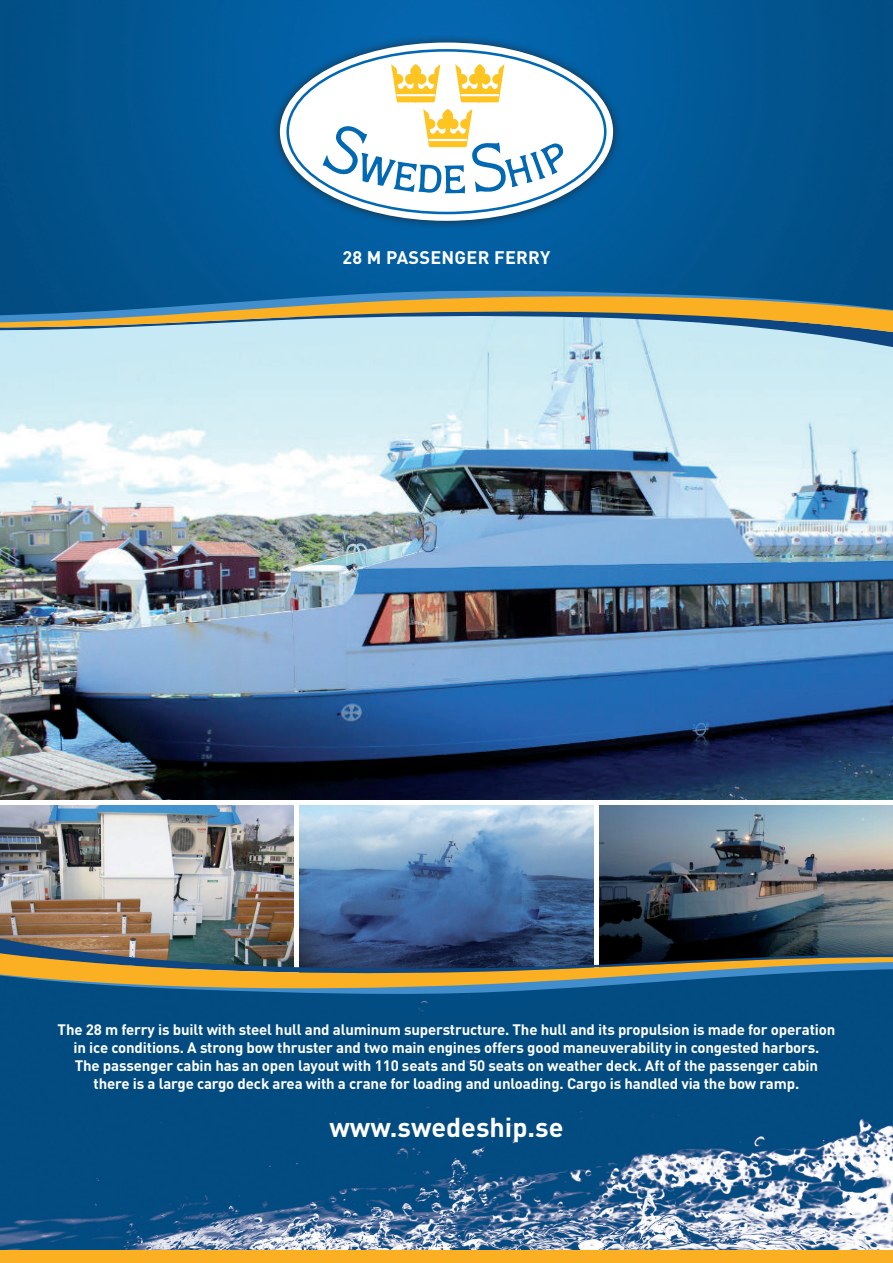
<style>
.page{position:relative;width:893px;height:1263px;background:#fff}
.page>*{position:absolute;margin:0;border:0;box-sizing:border-box;transform-origin:0 0}
.t1{font:700 27px "DIN";color:#fff}
.t2{font:700 18px "DIN";letter-spacing:.015em;color:#fff}
.t3{font:700 15px/18px "DIN";letter-spacing:-.01em;color:#fff;text-align:center}
</style>
<div class="page">
<img style="left:600px;top:806px;width:293px;height:127px">
<img style="left:0;top:806px;width:293px;height:127px">
<img style="left:299px;top:806px;width:295px;height:127px">
<img style="left:0;top:351px;width:893px;height:448px">
<img style="left:0;top:996px;width:893px;height:254px">
<div style="left:0;top:1250px;width:893px;height:13px;background:#fbaf22"></div>
<img style="left:0;top:0;width:893px;height:288px">
<svg style="left:0;top:288px;width:893px;height:63px;background:#92aba7"></svg>
<svg style="left:0;top:933px;width:893px;height:63px;background:#56625f"></svg>
<div style="left:271px;top:34px;width:351px;height:196px;background:#231f20;opacity:.75"></div>
<svg style="left:280px;top:43px;width:333px;height:178px"></svg>
<svg style="left:323px;top:61px;width:241px;height:133px"></svg>
<p class="t2" style="left:342px;top:245px;width:210px">28 M PASSENGER FERRY</p>
<p class="t3" style="left:58px;top:1020px;width:779px">The 28 m ferry is built with steel hull and aluminum superstructure. The hull and its propulsion is made for operation in ice conditions. A strong bow thruster and two main engines offers good maneuverability in congested harbors.</p>
<p class="t3" style="left:75px;top:1056px;width:745px">The passenger cabin has an open layout with 110 seats and 50 seats on weather deck. Aft of the passenger cabin there is a large cargo deck area with a crane for loading and unloading. Cargo is handled via the bow ramp.</p>
<p class="t1" style="left:329px;top:1109px;width:236px">www.swedeship.se</p>
</div>
